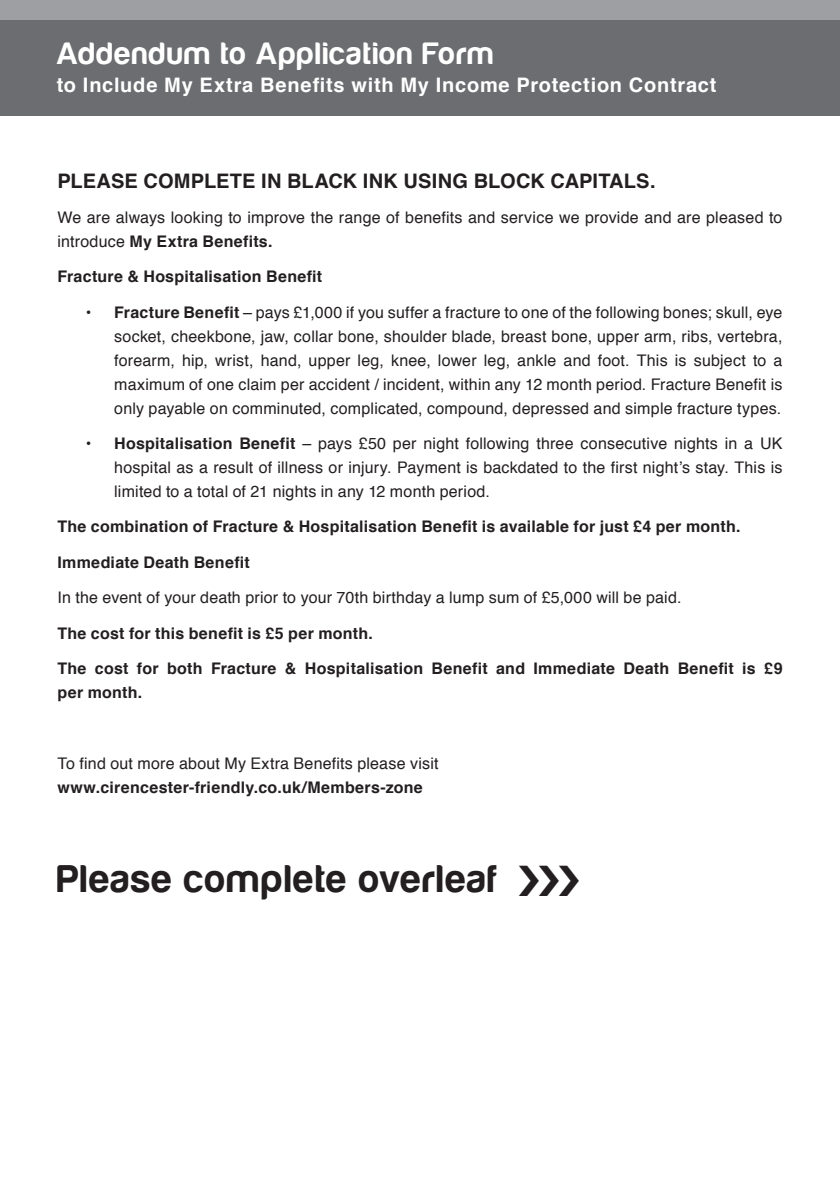
<style>
.page{position:relative;width:840px;height:1191px;background:#fff}
.page>*{position:absolute;margin:0;border:0;box-sizing:border-box;transform-origin:0 0}
.t1{font:40px "Harabara";letter-spacing:.05em;color:#231f20}
.t2{font:32px "Harabara";letter-spacing:.055em;color:#fff}
.t3{font:700 20px "Helvetica";letter-spacing:.04em;color:#fff}
.t4{font:700 20px "Helvetica";letter-spacing:.005em;color:#231f20}
.t5{font:16px/24px "Helvetica";letter-spacing:.015em;color:#231f20;text-align:justify}
.t6{font:700 16px/24px "Helvetica";letter-spacing:.015em;color:#231f20}
.s1{font-weight:700}
</style>
<div class="page">
<div style="left:0;top:19px;width:839px;height:97px;background:#6c6d70"></div>
<div style="left:0;top:0;width:839px;height:19px;background:#9d9fa2"></div>
<h2 class="t2" style="left:57px;top:37px;width:438px">Addendum to Application Form</h2>
<p class="t3" style="left:57px;top:69px;width:661px">to Include My Extra Benefits with My Income Protection Contract</p>
<p class="t4" style="left:57px;top:164px;width:599px">PLEASE COMPLETE IN BLACK INK USING BLOCK CAPITALS.</p>
<p class="t5" style="left:57px;top:206px;width:726px">We are always looking to improve the range of benefits and service we provide and are pleased to introduce <span class="s1">My Extra Benefits.</span></p>
<p class="t6" style="left:57px;top:265px;width:266px">Fracture &amp; Hospitalisation Benefit</p>
<p class="t5" style="left:114px;top:300px;width:669px;text-indent:-28px"><span class="s1">• Fracture Benefit</span> – pays £1,000 if you suffer a fracture to one of the following bones; skull, eye socket, cheekbone, jaw, collar bone, shoulder blade, breast bone, upper arm, ribs, vertebra, forearm, hip, wrist, hand, upper leg, knee, lower leg, ankle and foot. This is subject to a maximum of one claim per accident / incident, within any 12 month period. Fracture Benefit is only payable on comminuted, complicated, compound, depressed and simple fracture types.</p>
<p class="t5" style="left:114px;top:432px;width:669px;text-indent:-28px"><span class="s1">• Hospitalisation Benefit</span> – pays £50 per night following three consecutive nights in a UK hospital as a result of illness or injury. Payment is backdated to the first night’s stay. This is limited to a total of 21 nights in any 12 month period.</p>
<p class="t6" style="left:57px;top:515px;width:684px">The combination of Fracture &amp; Hospitalisation Benefit is available for just £4 per month.</p>
<p class="t6" style="left:57px;top:550px;width:194px">Immediate Death Benefit</p>
<p class="t5" style="left:57px;top:586px;width:625px">In the event of your death prior to your 70th birthday a lump sum of £5,000 will be paid.</p>
<p class="t6" style="left:57px;top:621px;width:317px">The cost for this benefit is £5 per month.</p>
<p class="t6" style="left:57px;top:656px;width:726px">The cost for both Fracture &amp; Hospitalisation Benefit and Immediate Death Benefit is £9 per month.</p>
<p class="t5" style="left:57px;top:751px;width:382px">To find out more about My Extra Benefits please visit</p>
<p class="t6" style="left:57px;top:775px;width:366px">www.cirencester-friendly.co.uk/Members-zone</p>
<h1 class="t1" style="left:57px;top:858px;width:441px">Please complete overleaf</h1>
</div>
